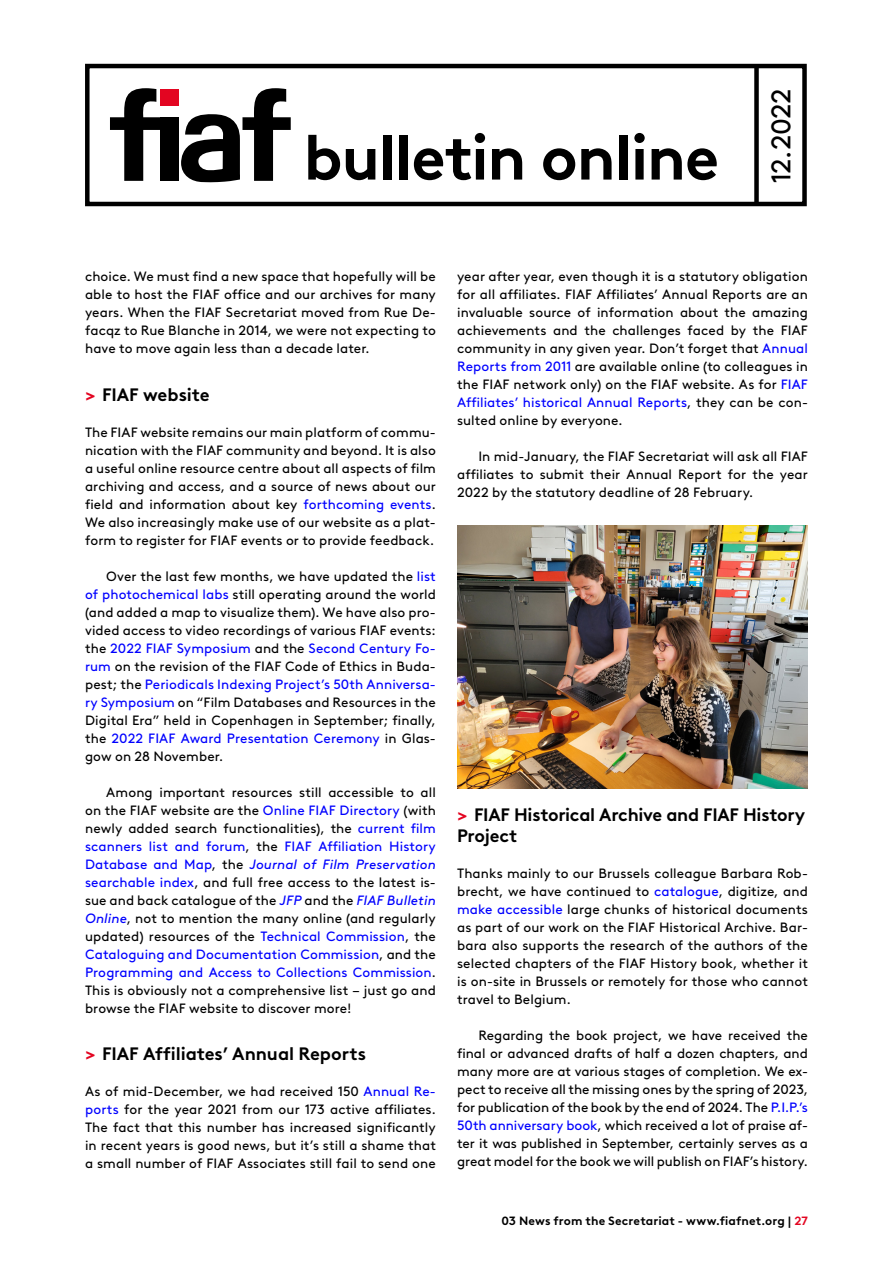
<style>
.page{position:relative;width:893px;height:1263px;background:#fff}
.page>*{position:absolute;margin:0;border:0;box-sizing:border-box;transform-origin:0 0}
.t1{font:700 63px "Brown LL";letter-spacing:-.025em;color:#000}
.t2{font:27px "Brown LL";letter-spacing:-.01em;color:#000}
.t3{font:700 18px/21px "Brown LL";letter-spacing:-.015em;color:#000}
.texte{font:13.5px/18px "Brown LL";letter-spacing:.005em;color:#000;text-align:justify}
.Texte_-__1{font:13.5px/18px "Brown LL";letter-spacing:.01em;color:#000;text-align:justify}
.t4{font:700 12px "Brown LL";letter-spacing:.01em;color:#000}
.s1{color:#e30521}
.s2{color:#00f}
.s3{font-style:italic;color:#00f}
</style>
<div class="page">
<div style="left:85px;top:64px;width:722px;height:142px;border:4px solid #000"></div>
<div style="left:160px;top:89px;width:18px;height:17px;background:#e30521"></div>
<div style="left:160px;top:117px;width:18px;height:64px;background:#000"></div>
<svg style="left:181px;top:88px;width:110px;height:94px"></svg>
<svg style="left:110px;top:88px;width:50px;height:93px"></svg>
<div style="left:754px;top:65px;width:5px;height:139px;background:#000"></div>
<img style="left:457px;top:525px;width:351px;height:263px">
<h1 class="t1" style="left:303px;top:109px;width:417px">bulletin online</h1>
<h2 class="t2" style="left:761px;top:183px;width:96px;rotate:-90deg">12.2022</h2>
<p class="Texte_-__1" style="left:85px;top:266px;width:352px">choice. We must find a new space that hopefully will be able to host the FIAF office and our archives for many years. When the FIAF Secretariat moved from Rue De&shy;facqz to Rue Blanche in 2014, we were not expecting to have to move again less than a decade later.</p>
<p class="t3" style="left:85px;top:382px;width:126px"><span class="s1">&gt;</span> FIAF website</p>
<p class="Texte_-__1" style="left:85px;top:422px;width:352px">The FIAF website remains our main platform of commu&shy;nication with the FIAF community and beyond. It is also a useful online resource centre about all aspects of film archiving and access, and a source of news about our field and information about key <span class="s2">forthcoming events</span>.<br>We also increasingly make use of our website as a plat&shy;form to register for FIAF events or to provide feedback.</p>
<p class="texte" style="left:85px;top:566px;width:352px;text-indent:21px">Over the last few months, we have updated the <span class="s2">list of photochemical labs</span> still operating around the world (and added a map to visualize them). We have also pro&shy;vided access to video recordings of various FIAF events: the <span class="s2">2022 FIAF Symposium</span> and the <span class="s2">Second Century Fo&shy;rum</span> on the revision of the FIAF Code of Ethics in Buda&shy;pest; the <span class="s2">Periodicals Indexing Project’s 50th Anniversa&shy;ry Symposium</span> on “Film Databases and Resources in the Digital Era” held in Copenhagen in September; finally, the <span class="s2">2022 FIAF Award Presentation Ceremony</span> in Glas&shy;gow on 28 November.</p>
<p class="texte" style="left:85px;top:782px;width:352px;text-indent:21px">Among important resources still accessible to all on the FIAF website are the <span class="s2">Online FIAF Directory</span> (with newly added search functionalities), the <span class="s2">current film scanners list and forum</span>, the <span class="s2">FIAF Affiliation History Database and Map</span>, the <span class="s3">Journal of Film Preservation </span><span class="s2">searchable index</span>, and full free access to the latest is&shy;sue and back catalogue of the <span class="s3">JFP</span> and the <span class="s3">FIAF Bulletin Online</span>, not to mention the many online (and regularly updated) resources of the <span class="s2">Technical Commission</span>, the <span class="s2">Cataloguing and Documentation Commission</span>, and the <span class="s2">Programming and Access to Collections Commission</span>.<br>This is obviously not a comprehensive list – just go and browse the FIAF website to discover more!</p>
<p class="t3" style="left:85px;top:1042px;width:282px"><span class="s1">&gt;</span> FIAF Affiliates’ Annual Reports</p>
<p class="Texte_-__1" style="left:85px;top:1081px;width:352px">As of mid-December, we had received 150 <span class="s2">Annual Re&shy;ports</span> for the year 2021 from our 173 active affiliates.<br>The fact that this number has increased significantly in recent years is good news, but it’s still a shame that a small number of FIAF Associates still fail to send one</p>
<p class="Texte_-__1" style="left:457px;top:266px;width:352px">year after year, even though it is a statutory obligation for all affiliates. FIAF Affiliates’ Annual Reports are an invaluable source of information about the amazing achievements and the challenges faced by the FIAF community in any given year. Don’t forget that <span class="s2">Annual Reports from 2011</span> are available online (to colleagues in the FIAF network only) on the FIAF website. As for <span class="s2">FIAF Affiliates’ historical Annual Reports</span>, they can be con&shy;sulted online by everyone.</p>
<p class="texte" style="left:457px;top:446px;width:352px;text-indent:21px">In mid-January, the FIAF Secretariat will ask all FIAF affiliates to submit their Annual Report for the year 2022 by the statutory deadline of 28 February.</p>
<p class="t3" style="left:457px;top:802px;width:350px"><span class="s1">&gt;</span> FIAF Historical Archive and FIAF History<br>Project</p>
<p class="Texte_-__1" style="left:457px;top:863px;width:352px">Thanks mainly to our Brussels colleague Barbara Rob&shy;brecht, we have continued to <span class="s2">catalogue</span>, digitize, and <span class="s2">make accessible</span> large chunks of historical documents as part of our work on the FIAF Historical Archive. Bar&shy;bara also supports the research of the authors of the selected chapters of the FIAF History book, whether it is on-site in Brussels or remotely for those who cannot travel to Belgium.</p>
<p class="texte" style="left:457px;top:1025px;width:352px;text-indent:21px">Regarding the book project, we have received the final or advanced drafts of half a dozen chapters, and many more are at various stages of completion. We ex&shy;pect to receive all the missing ones by the spring of 2023, for publication of the book by the end of 2024. The <span class="s2">P.I.P.’s 50th anniversary book</span>, which received a lot of praise af&shy;ter it was published in September, certainly serves as a great model for the book we will publish on FIAF’s history.</p>
<p class="t4" style="left:501px;top:1211px;width:308px">03 News from the Secretariat - www.fiafnet.org | <span class="s1">27</span></p>
</div>
